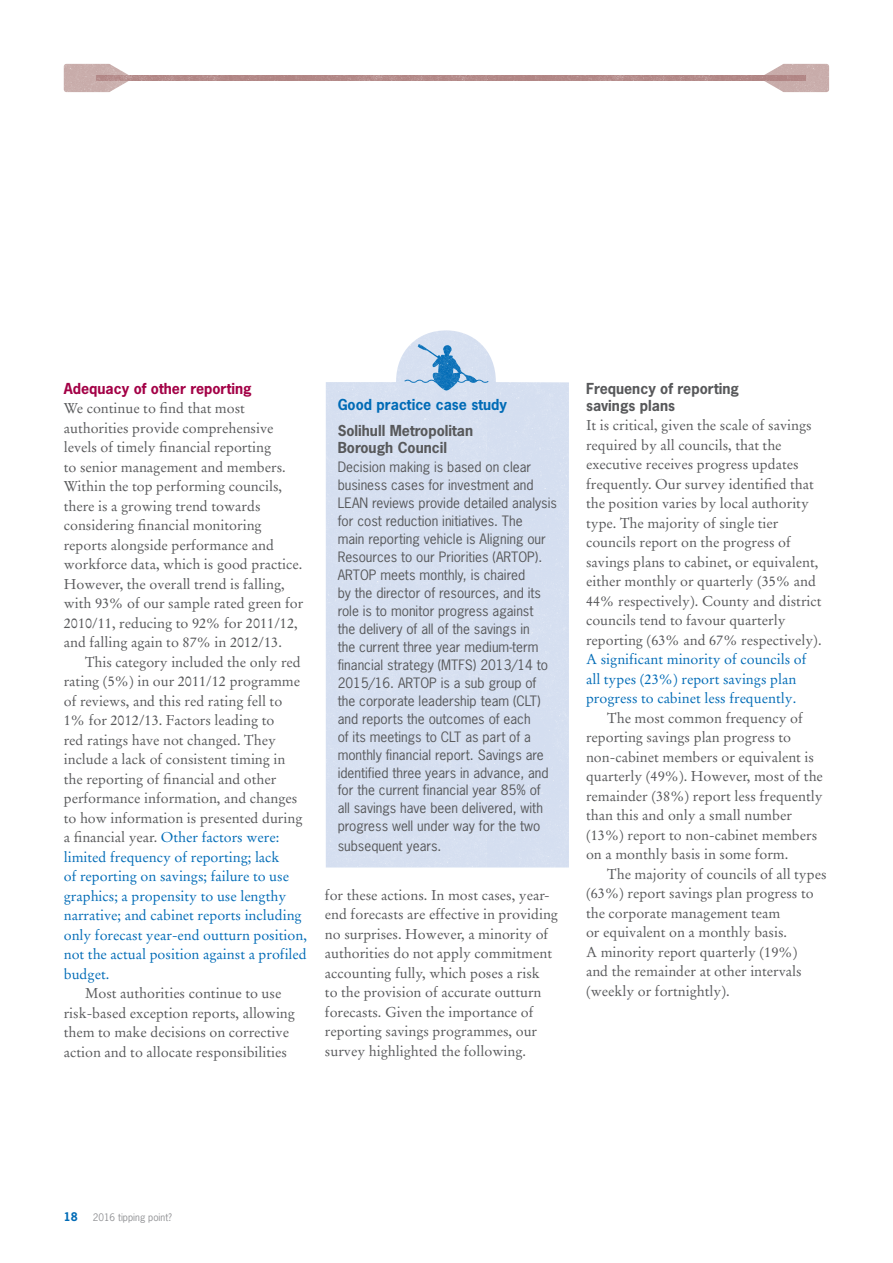
<style>
.page{position:relative;width:893px;height:1263px;background:#fff}
.page>*{position:absolute;margin:0;border:0;box-sizing:border-box;transform-origin:0 0}
.t1{font:14.25px/19.5px "Stempel Garamond LT Std";color:#57585a}
.t2{font:14.25px/19.5px "Stempel Garamond LT Std";color:#006bb6}
.t3{font:700 14.25px/17.1px "News Gothic Std";color:#57585a}
.t4{font:700 14.25px "News Gothic Std";color:#a30146}
.t5{font:700 14.25px "News Gothic Std";color:#006bb6}
.t6{font:13.5px/18px "News Gothic Std";color:#57585a}
.t7{font:700 11.25px "News Gothic Std";color:#006bb6}
.t8{font:9.75px "News Gothic Std";color:#919295}
.s1{color:#006bb6}
</style>
<div class="page">
<img style="left:63px;top:63px;width:766px;height:805px">
<p class="t4" style="left:64px;top:379px;width:190px">Adequacy of other reporting</p>
<p class="t1" style="left:64px;top:399px;width:241px">We continue to find that most authorities provide comprehensive levels of timely financial reporting<br>to senior management and members.<br>Within the top performing councils, there is a growing trend towards considering financial monitoring reports alongside performance and workforce data, which is good practice.<br>However, the overall trend is falling, with 93% of our sample rated green for 2010/11, reducing to 92% for 2011/12, and falling again to 87% in 2012/13.</p>
<p class="t1" style="left:64px;top:652px;width:245px;text-indent:21px">This category included the only red rating (5%) in our 2011/12 programme of reviews, and this red rating fell to 1% for 2012/13. Factors leading to<br>red ratings have not changed. They include a lack of consistent timing in the reporting of financial and other performance information, and changes to how information is presented during a financial year. <span class="s1">Other factors were: limited frequency of reporting; lack<br>of reporting on savings; failure to use graphics; a propensity to use lengthy narrative; and cabinet reports including only forecast year-end outturn position, not the actual position against a profiled budget.</span></p>
<p class="t1" style="left:64px;top:984px;width:233px;text-align:center">Most authorities continue to use risk-based exception reports, allowing them to make decisions on corrective action and to allocate responsibilities</p>
<p class="t5" style="left:338px;top:396px;width:171px">Good practice case study</p>
<p class="t3" style="left:338px;top:422px;width:137px">Solihull Metropolitan<br>Borough Council</p>
<p class="t6" style="left:338px;top:457px;width:221px">Decision making is based on clear business cases for investment and LEAN reviews provide detailed analysis for cost reduction initiatives. The<br>main reporting vehicle is Aligning our Resources to our Priorities (ARTOP).<br>ARTOP meets monthly, is chaired<br>by the director of resources, and its role is to monitor progress against<br>the delivery of all of the savings in<br>the current three year medium-term financial strategy (MTFS) 2013/14 to 2015/16. ARTOP is a sub group of the corporate leadership team (CLT) and reports the outcomes of each<br>of its meetings to CLT as part of a monthly financial report. Savings are identified three years in advance, and for the current financial year 85% of<br>all savings have been delivered, with progress well under way for the two</p>
<p class="t6" style="left:338px;top:837px;width:105px">subsequent years.</p>
<p class="t1" style="left:325px;top:885px;width:235px">for these actions. In most cases, year&shy;end forecasts are effective in providing no surprises. However, a minority of authorities do not apply commitment accounting fully, which poses a risk<br>to the provision of accurate outturn forecasts. Given the importance of reporting savings programmes, our survey highlighted the following.</p>
<p class="t3" style="left:586px;top:379px;width:154px">Frequency of reporting savings plans</p>
<p class="t1" style="left:586px;top:416px;width:237px">It is critical, given the scale of savings required by all councils, that the executive receives progress updates frequently. Our survey identified that the position varies by local authority type. The majority of single tier councils report on the progress of savings plans to cabinet, or equivalent, either monthly or quarterly (35% and 44% respectively). County and district councils tend to favour quarterly reporting (63% and 67% respectively).</p>
<p class="t2" style="left:586px;top:649px;width:222px">A significant minority of councils of all types (23%) report savings plan progress to cabinet less frequently.</p>
<p class="t1" style="left:586px;top:708px;width:238px;text-indent:21px">The most common frequency of reporting savings plan progress to non-cabinet members or equivalent is quarterly (49%). However, most of the remainder (38%) report less frequently than this and only a small number (13%) report to non-cabinet members on a monthly basis in some form.</p>
<p class="t1" style="left:586px;top:864px;width:242px;text-indent:21px">The majority of councils of all types (63%) report savings plan progress to the corporate management team<br>or equivalent on a monthly basis.<br>A minority report quarterly (19%)<br>and the remainder at other intervals (weekly or fortnightly).</p>
<p class="t7" style="left:64px;top:1209px;width:15px">18</p>
<p class="t8" style="left:93px;top:1211px;width:80px">2016 tipping point?</p>
</div>
